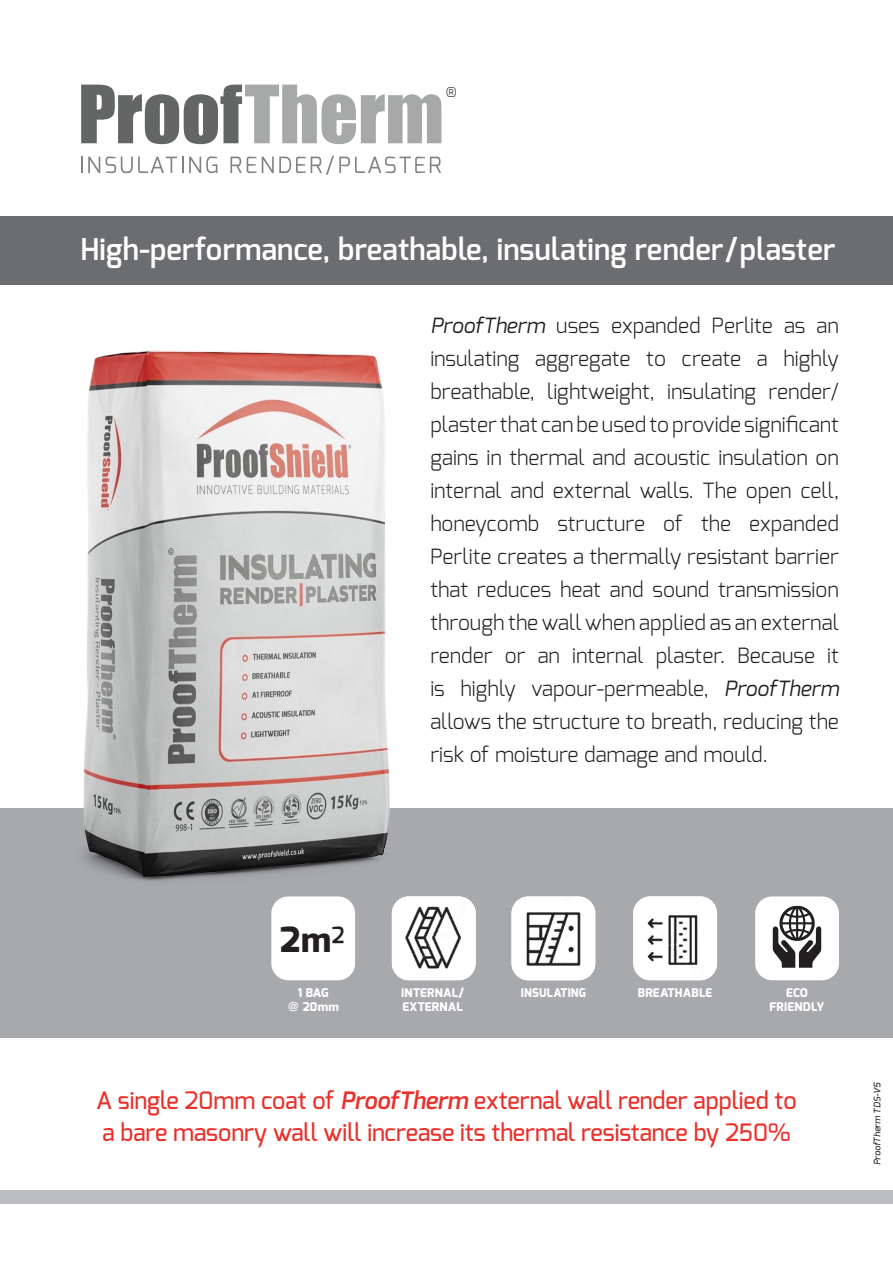
<style>
.page{position:relative;width:893px;height:1263px;background:#fff}
.page>*{position:absolute;margin:0;border:0;box-sizing:border-box;transform-origin:0 0}
.t1{font:800 34.5px "Exo";color:#231f20}
.t2{font:600 30px "Exo";letter-spacing:.01em;color:#fff}
.t3{font:500 24px/31.5px "Exo";color:#eb2f29}
.t4{font:300 21px/33px "Exo";color:#231f20;text-align:justify}
.t5{font:300 13.2px "Exo";color:#231f20}
.t6{font:800 12px/13.5px "Exo";letter-spacing:.02em;color:#fff}
.t7{font:800 12px "Exo";letter-spacing:.02em;color:#fff;scale:.96 1}
.t8{font:italic 500 9px "Exo";color:#231f20}
.s1{font-weight:400;font-style:italic}
.s2{font-weight:500}
.s3{font-family:"Helvetica";font-weight:700}
.s4{font-weight:600;font-style:italic}
</style>
<div class="page">
<div style="left:0;top:216px;width:893px;height:69px;background:#6c6d70"></div>
<div style="left:0;top:1190px;width:893px;height:14px;background:#bcbdc0"></div>
<svg style="left:81px;top:85px;width:360px;height:59px"></svg>
<svg style="left:81px;top:157px;width:19px;height:16px"></svg>
<svg style="left:106px;top:156px;width:111px;height:17px"></svg>
<svg style="left:230px;top:157px;width:26px;height:16px"></svg>
<svg style="left:262px;top:156px;width:179px;height:19px"></svg>
<div style="left:0;top:808px;width:893px;height:229px;background:#a8a9ad"></div>
<div style="left:271px;top:896px;width:84px;height:84px;background:#fff;border-radius:17px"></div>
<img style="left:392px;top:896px;width:84px;height:84px">
<img style="left:633px;top:896px;width:84px;height:84px">
<div style="left:755px;top:896px;width:84px;height:84px;background:#fff;border-radius:17px"></div>
<svg style="left:773px;top:906px;width:48px;height:62px"></svg>
<img style="left:511px;top:896px;width:84px;height:84px">
<img style="left:83px;top:350px;width:347px;height:554px">
<p class="t5" style="left:446px;top:84px;width:12px">®</p>
<p class="t2" style="left:81px;top:230px;width:756px">High-performance, breathable, insulating render/plaster</p>
<p class="t4" style="left:430px;top:309px;width:410px"><span class="s1">ProofTherm</span> uses expanded Perlite as an insulating aggregate to create a highly breathable, lightweight, insulating render/ plaster that can be used to provide significant gains in thermal and acoustic insulation on internal and external walls. The open cell, honeycomb structure of the expanded Perlite creates a thermally resistant barrier that reduces heat and sound transmission through the wall when applied as an external render or an internal plaster. Because it is highly vapour-permeable, <span class="s1">ProofTherm </span>allows the structure to breath, reducing the risk of moisture damage and mould.</p>
<p class="t1" style="left:280px;top:918px;width:66px">2m<span class="s2">2</span></p>
<p class="t6" style="left:401px;top:986px;width:64px">INTERNAL/<br>EXTERNAL</p>
<p class="t6" style="left:638px;top:986px;width:76px">BREATHABLE</p>
<p class="t6" style="left:786px;top:986px;width:23px">ECO</p>
<p class="t6" style="left:298px;top:986px;width:32px">1 BAG</p>
<p class="t7" style="left:521px;top:985px;width:69px">INSULATING</p>
<p class="t6" style="left:288px;top:1000px;width:53px"><span class="s3">@</span> 20mm</p>
<p class="t6" style="left:769px;top:1000px;width:57px">FRIENDLY</p>
<p class="t3" style="left:96px;top:1085px;width:702px">A single 20mm coat of <span class="s4">ProofTherm</span> external wall render applied to a bare masonry wall will increase its thermal resistance by 250%</p>
<p class="t8" style="left:871px;top:1165px;width:84px;rotate:-90deg">ProofTherm TDS-V5</p>
</div>
